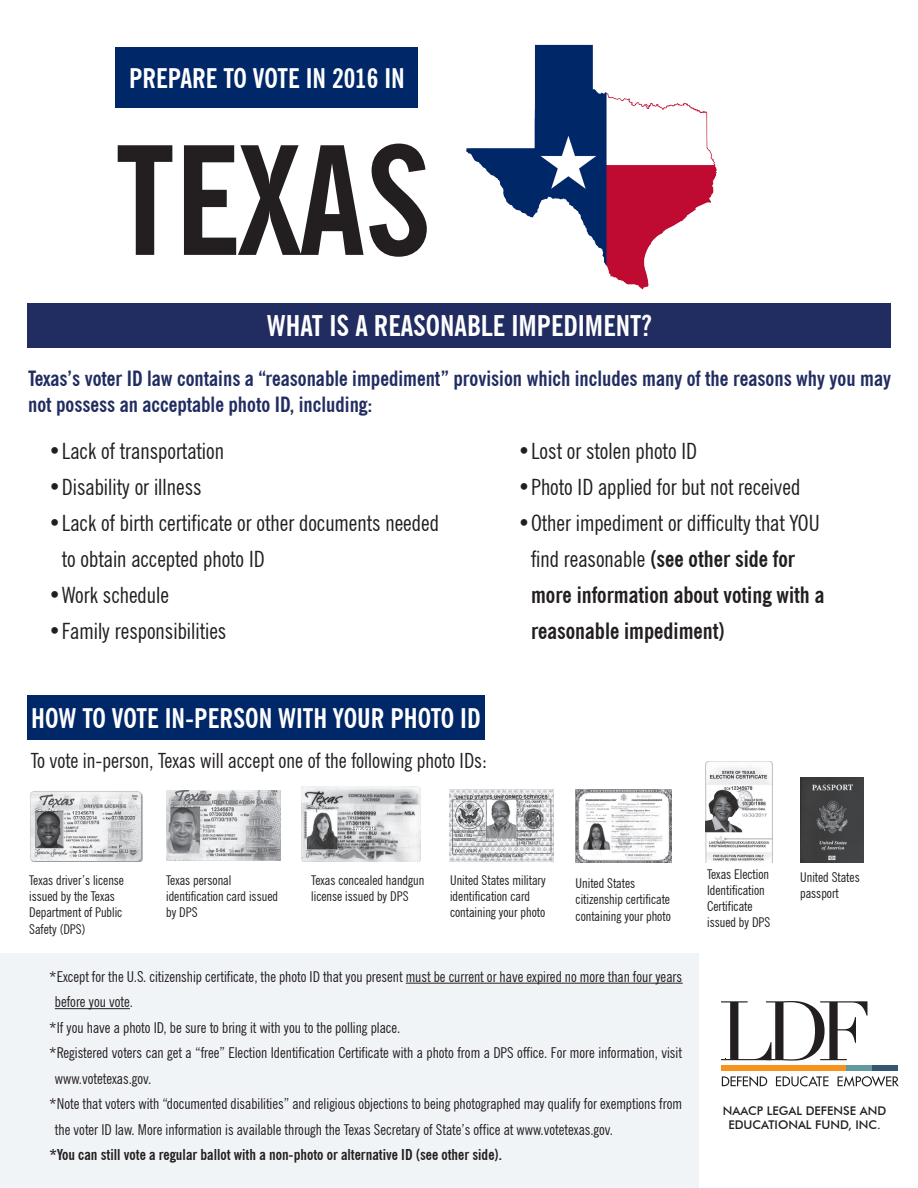
<style>
.page{position:relative;width:918px;height:1188px;background:#fff}
.page>*{position:absolute;margin:0;border:0;box-sizing:border-box;transform-origin:0 0}
.t1{font:700 condensed 150px "News Gothic BT";color:#231f20}
.t2{font:700 condensed 28.5px "News Gothic BT";color:#fff}
.t3{font:700 condensed 27px "News Gothic BT";color:#fff}
.t4{font:condensed 22.5px/36px "News Gothic BT";color:#231f20}
.t5{font:700 condensed 22.5px/36px "News Gothic BT";color:#231f20}
.t6{font:700 condensed 21px/25.2px "News Gothic BT";color:#212c61}
.t7{font:condensed 21px "News Gothic BT";color:#231f20}
.t8{font:condensed 15px/25.5px "News Gothic BT";color:#231f20}
.t9{font:700 condensed 15px "News Gothic BT";color:#231f20}
.t10{font:condensed 13.5px/16.2px "News Gothic BT";color:#231f20}
.t11{font:500 12px/14.4px "Futura BT";color:#231f20;text-align:center}
.s1{font-weight:400}
</style>
<div class="page">
<div style="left:0;top:954px;width:699px;height:234px;background:#f1f4f7"></div>
<hr style="left:406px;top:983px;width:277px;height:1px;background:#231f20">
<hr style="left:55px;top:1008px;width:75px;height:1px;background:#231f20">
<div style="left:27px;top:303px;width:864px;height:45px;background:#212c61"></div>
<img style="left:466px;top:44px;width:251px;height:246px">
<div style="left:116px;top:48px;width:302px;height:60px;background:#002768"></div>
<img style="left:800px;top:777px;width:64px;height:85px">
<img style="left:30px;top:791px;width:113px;height:70px">
<img style="left:706px;top:761px;width:67px;height:101px">
<img style="left:449px;top:790px;width:105px;height:72px">
<img style="left:576px;top:789px;width:96px;height:73px">
<img style="left:302px;top:787px;width:119px;height:75px">
<img style="left:166px;top:791px;width:115px;height:70px">
<div style="left:27px;top:696px;width:458px;height:44px;background:#002768"></div>
<svg style="left:721px;top:1001px;width:146px;height:60px"></svg>
<svg style="left:722px;top:1076px;width:45px;height:11px"></svg>
<svg style="left:776px;top:1076px;width:53px;height:10px"></svg>
<svg style="left:838px;top:1076px;width:61px;height:11px"></svg>
<div style="left:721px;top:1066px;width:177px;height:5px;background:#f7931d"></div>
<div style="left:872px;top:1066px;width:26px;height:5px;background:#34566e"></div>
<div style="left:846px;top:1066px;width:26px;height:5px;background:#61999c"></div>
<p class="t3" style="left:129px;top:62px;width:277px">PREPARE TO VOTE IN 2016 IN</p>
<p class="t1" style="left:116px;top:109px;width:318px">TEXAS</p>
<p class="t2" style="left:267px;top:309px;width:386px">WHAT IS A REASONABLE IMPEDIMENT?</p>
<p class="t6" style="left:28px;top:366px;width:864px">Texas’s voter ID law contains a “reasonable impediment” provision which includes many of the reasons why you may not possess an acceptable photo ID, including:</p>
<p class="t4" style="left:48px;top:433px;width:177px">•Lack of transportation</p>
<p class="t4" style="left:48px;top:469px;width:155px">•Disability or illness</p>
<p class="t4" style="left:62px;top:505px;width:379px;text-indent:-14px">•Lack of birth certificate or other documents needed to obtain accepted photo ID</p>
<p class="t4" style="left:48px;top:577px;width:122px">•Work schedule</p>
<p class="t4" style="left:48px;top:613px;width:180px">•Family responsibilities</p>
<p class="t3" style="left:31px;top:702px;width:451px">HOW TO VOTE IN-PERSON WITH YOUR PHOTO ID</p>
<p class="t7" style="left:31px;top:748px;width:458px">To vote in-person, Texas will accept one of the following photo IDs:</p>
<p class="t4" style="left:518px;top:433px;width:181px">•Lost or stolen photo ID</p>
<p class="t4" style="left:518px;top:469px;width:284px">•Photo ID applied for but not received</p>
<p class="t5" style="left:531px;top:505px;width:295px;text-indent:-14px"><span class="s1">•Other impediment or difficulty that YOU find reasonable</span> (see other side for more information about voting with a reasonable impediment)</p>
<p class="t10" style="left:29px;top:872px;width:96px">Texas driver’s license issued by the Texas<br>Department of Public<br>Safety (DPS)</p>
<p class="t10" style="left:450px;top:872px;width:97px">United States military identification card containing your photo</p>
<p class="t10" style="left:576px;top:875px;width:97px">United States citizenship certificate containing your photo</p>
<p class="t10" style="left:166px;top:872px;width:113px">Texas personal identification card issued by DPS</p>
<p class="t10" style="left:311px;top:872px;width:114px">Texas concealed handgun license issued by DPS</p>
<p class="t8" style="left:55px;top:964px;width:629px;text-indent:-6px">*Except for the U.S. citizenship certificate, the photo ID that you present must be current or have expired no more than four years before you vote.</p>
<p class="t8" style="left:49px;top:1015px;width:353px">*If you have a photo ID, be sure to bring it with you to the polling place.</p>
<p class="t8" style="left:55px;top:1040px;width:629px;text-indent:-6px">*Registered voters can get a “free” Election Identification Certificate with a photo from a DPS office. For more information, visit www.votetexas.gov.</p>
<p class="t8" style="left:55px;top:1091px;width:629px;text-indent:-6px">*Note that voters with “documented disabilities” and religious objections to being photographed may qualify for exemptions from the voter ID law. More information is available through the Texas Secretary of State’s office at www.votetexas.gov.</p>
<p class="t9" style="left:50px;top:1146px;width:454px">*You can still vote a regular ballot with a non-photo or alternative ID (see other side).</p>
<p class="t10" style="left:707px;top:866px;width:65px">Texas Election<br>Identification<br>Certificate issued by DPS</p>
<p class="t10" style="left:800px;top:869px;width:61px">United States passport</p>
<p class="t11" style="left:723px;top:1103px;width:165px">NAACP LEGAL DEFENSE AND<br>EDUCATIONAL FUND, INC.</p>
</div>
